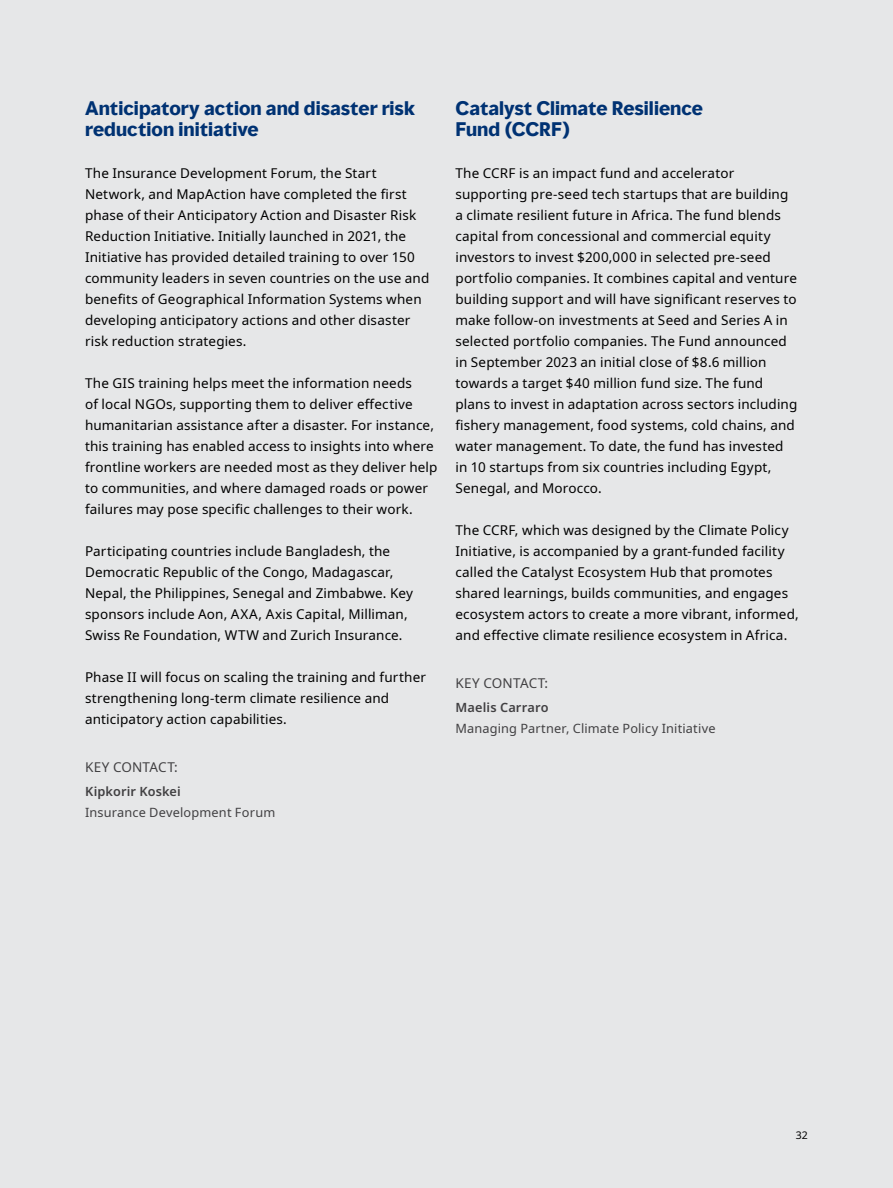
<style>
.page{position:relative;width:893px;height:1188px;background:#e6e7e8}
.page>*{position:absolute;margin:0;border:0;box-sizing:border-box;transform-origin:0 0}
.t1{font:700 18px/21px "MMC Display";letter-spacing:.005em;color:#003273}
.t2{font:13.5px/21px "Noto Sans";letter-spacing:.01em;color:#000}
.t3{font:13.5px "Noto Sans";letter-spacing:.02em;color:#414042}
.t4{font:12.75px "Noto Sans";letter-spacing:.015em;color:#414042}
.t5{font:600 12.75px "Noto Sans";letter-spacing:.015em;color:#414042}
.t6{font:10.5px "Noto Sans";color:#000}
</style>
<div class="page">
<h1 class="t1" style="left:85px;top:98px;width:331px">Anticipatory action and disaster risk reduction initiative</h1>
<p class="t2" style="left:85px;top:162px;width:346px">The Insurance Development Forum, the Start Network, and MapAction have completed the first phase of their Anticipatory Action and Disaster Risk Reduction Initiative. Initially launched in 2021, the Initiative has provided detailed training to over 150 community leaders in seven countries on the use and benefits of Geographical Information Systems when developing anticipatory actions and other disaster risk reduction strategies.</p>
<p class="t2" style="left:85px;top:373px;width:354px">The GIS training helps meet the information needs<br>of local NGOs, supporting them to deliver effective humanitarian assistance after a disaster. For instance, this training has enabled access to insights into where frontline workers are needed most as they deliver help to communities, and where damaged roads or power failures may pose specific challenges to their work.</p>
<p class="t2" style="left:85px;top:541px;width:330px">Participating countries include Bangladesh, the Democratic Republic of the Congo, Madagascar, Nepal, the Philippines, Senegal and Zimbabwe. Key sponsors include Aon, AXA, Axis Capital, Milliman, Swiss Re Foundation, WTW and Zurich Insurance.</p>
<p class="t2" style="left:85px;top:667px;width:342px">Phase II will focus on scaling the training and further strengthening long-term climate resilience and anticipatory action capabilities.</p>
<p class="t3" style="left:85px;top:757px;width:94px">KEY CONTACT:</p>
<p class="t5" style="left:85px;top:782px;width:97px">Kipkorir Koskei</p>
<p class="t4" style="left:85px;top:804px;width:192px">Insurance Development Forum</p>
<h1 class="t1" style="left:455px;top:98px;width:249px">Catalyst Climate Resilience<br>Fund (CCRF)</h1>
<p class="t2" style="left:455px;top:162px;width:343px">The CCRF is an impact fund and accelerator supporting pre-seed tech startups that are building a climate resilient future in Africa. The fund blends capital from concessional and commercial equity investors to invest $200,000 in selected pre-seed portfolio companies. It combines capital and venture building support and will have significant reserves to make follow-on investments at Seed and Series A in selected portfolio companies. The Fund announced in September 2023 an initial close of $8.6 million towards a target $40 million fund size. The fund plans to invest in adaptation across sectors including fishery management, food systems, cold chains, and water management. To date, the fund has invested in 10 startups from six countries including Egypt, Senegal, and Morocco.</p>
<p class="t2" style="left:455px;top:520px;width:345px">The CCRF, which was designed by the Climate Policy Initiative, is accompanied by a grant-funded facility called the Catalyst Ecosystem Hub that promotes shared learnings, builds communities, and engages ecosystem actors to create a more vibrant, informed, and effective climate resilience ecosystem in Africa.</p>
<p class="t3" style="left:455px;top:673px;width:94px">KEY CONTACT:</p>
<p class="t5" style="left:455px;top:698px;width:95px">Maelis Carraro</p>
<p class="t4" style="left:455px;top:720px;width:262px">Managing Partner, Climate Policy Initiative</p>
<p class="t6" style="left:796px;top:1127px;width:14px">32</p>
</div>
